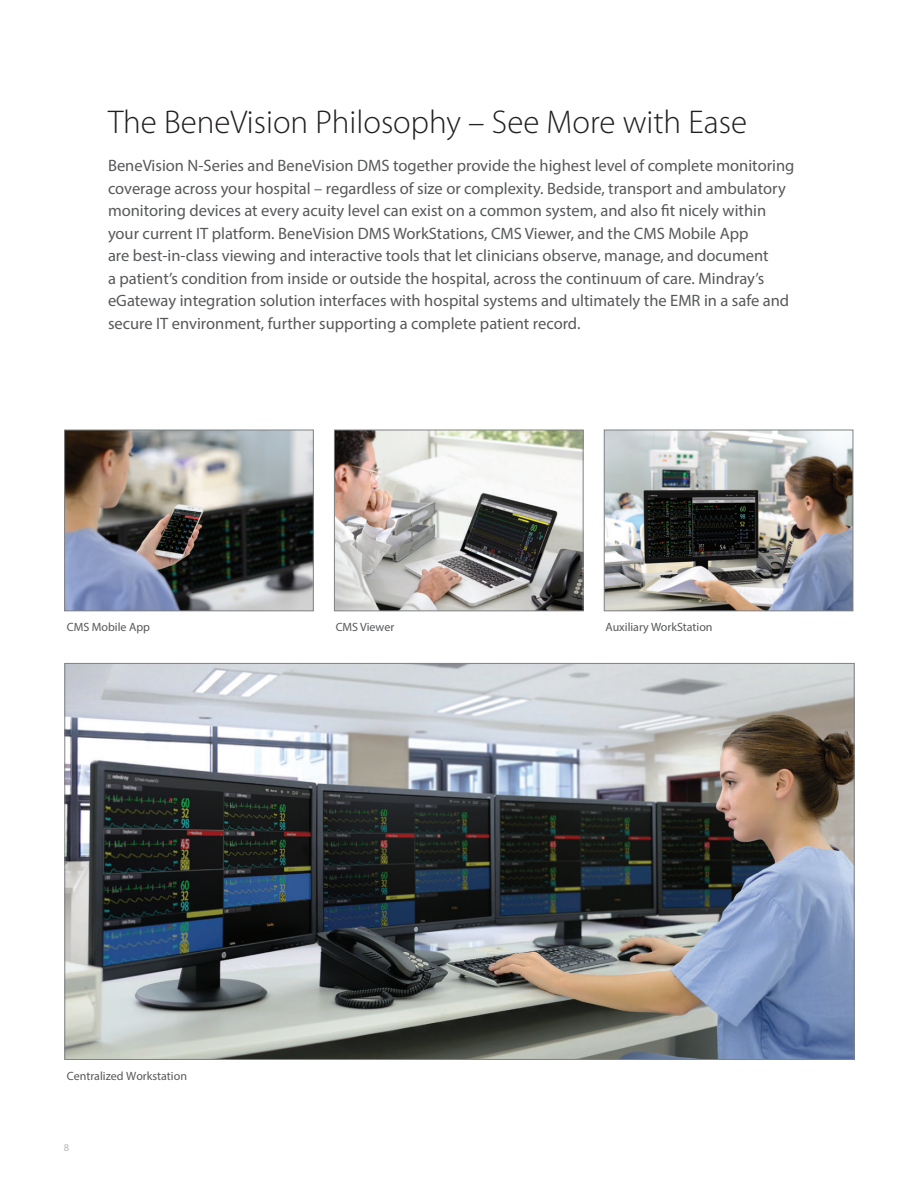
<style>
.page{position:relative;width:918px;height:1188px;background:#fff}
.page>*{position:absolute;margin:0;border:0;box-sizing:border-box;transform-origin:0 0}
.t1{font:300 33px "Myriad Pro";color:#231f20}
.t2{font:16.5px/22.5px "Myriad Pro";color:#57585a}
.t3{font:12px "Myriad Pro";color:#57585a}
.t4{font:10.5px "Myriad Pro";color:#b4b5b8}
</style>
<div class="page">
<img style="left:66px;top:665px;width:787px;height:393px">
<img style="left:66px;top:432px;width:246px;height:177px">
<div style="left:64px;top:430px;width:250px;height:181px;border:1px solid #808285"></div>
<img style="left:336px;top:432px;width:246px;height:177px">
<div style="left:334px;top:430px;width:250px;height:181px;border:1px solid #808285"></div>
<img style="left:606px;top:432px;width:245px;height:177px">
<div style="left:604px;top:430px;width:249px;height:181px;border:1px solid #808285"></div>
<h1 class="t1" style="left:108px;top:104px;width:641px">The BeneVision Philosophy – See More with Ease</h1>
<p class="t2" style="left:108px;top:154px;width:688px">BeneVision N-Series and BeneVision DMS together provide the highest level of complete monitoring coverage across your hospital – regardless of size or complexity. Bedside, transport and ambulatory monitoring devices at every acuity level can exist on a common system, and also fit nicely within your current IT platform. BeneVision DMS WorkStations, CMS Viewer, and the CMS Mobile App<br>are best-in-class viewing and interactive tools that let clinicians observe, manage, and document<br>a patient’s condition from inside or outside the hospital, across the continuum of care. Mindray’s eGateway integration solution interfaces with hospital systems and ultimately the EMR in a safe and secure IT environment, further supporting a complete patient record.</p>
<p class="t3" style="left:67px;top:620px;width:85px">CMS Mobile App</p>
<p class="t3" style="left:336px;top:620px;width:60px">CMS Viewer</p>
<p class="t3" style="left:605px;top:620px;width:109px">Auxiliary WorkStation</p>
<p class="t3" style="left:67px;top:1068px;width:122px">Centralized Workstation</p>
<p class="t4" style="left:64px;top:1141px;width:7px">8</p>
</div>
